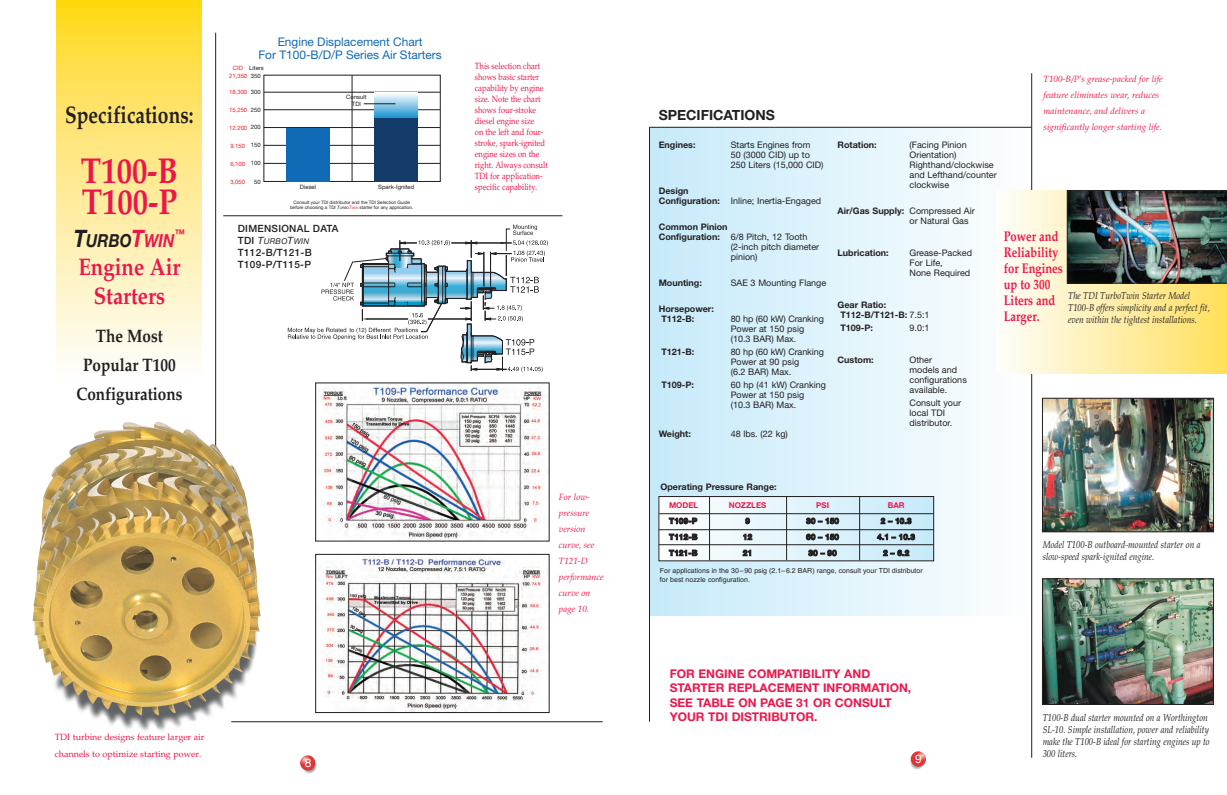
<style>
.page{position:relative;width:1227px;height:795px;background:#fff}
.page>*{position:absolute;margin:0;border:0;box-sizing:border-box;transform-origin:0 0}
.t1{font:700 36px/31px "Palatino LT Std";color:#ed164b;scale:.85 1}
.t2{font:700 24px/29px "Palatino LT Std";color:#ed164b;text-align:center;scale:.85 1}
.t3{font:700 24px "Palatino LT Std";color:#231f20;scale:.8 1}
.t4{font:700 18px/29px "Palatino";color:#231f20;text-align:center;scale:.85 1}
.t5{font:italic 700 18px "Helvetica Neue LT Std";color:#231f20;scale:.85 1}
.t6{font:700 14px/16px "Palatino LT Std";color:#ed164b;scale:.8 1}
.t7{font:700 14px "Helvetica Neue";color:#231f20}
.t8{font:700 12px/14.4px "Helvetica Neue LT Std";color:#ed164b}
.t9{font:12px "Helvetica";color:#fff}
.t10{font:italic 700 12px "Helvetica Neue LT Std";color:#ed164b;scale:.85 1}
.t11{font:11.9px/12.2px "Helvetica Neue LT Std";color:#116ab5;text-align:center}
.t12{font:italic 10px/12px "Palatino LT Std";color:#231f20;scale:.85 1}
.t13{font:500 10px/12px "Helvetica Neue LT Std";letter-spacing:.03em;color:#231f20}
.t14{font:9px/10px "Helvetica Neue LT Std";color:#231f20}
.t15{font:9px/11px "Palatino LT Std";color:#ed164b;scale:.85 1}
.t16{font:700 9px/10px "Helvetica Neue LT Std";color:#231f20}
.t17{font:italic 9px/16px "Palatino";color:#ed164b}
.t18{font:9px/16px "Palatino LT Std";color:#ed164b}
.t19{font:italic 9px/16px "Palatino LT Std";color:#ed164b}
.t20{font:700 8px "Helvetica Neue LT Std";letter-spacing:.04em;color:#231f20}
.t21{font:700 8px "Helvetica Neue LT Std";color:#ed164b}
.t22{font:italic 8px "Helvetica Neue LT Std";letter-spacing:.03em;color:#231f20}
.t23{font:7px/8.4px "Helvetica";color:#231f20}
.t24{font:5.9px/7.1px "Helvetica Neue LT Std";color:#1f1d1d;text-align:center}
.t25{font:5.9px "Helvetica Neue LT Std";color:#ed1f26}
.t26{font:4.6px/5.5px "Helvetica Neue LT Std";color:#1f1d1d;text-align:center}
.s1{font-size:24px}
.s2{font-size:24px;color:#ed164b}
.s3{color:#ed164b}
.s4{color:#ed1f26}
.s5{font-style:italic}
.s6{font-style:italic;font-size:3.3px}
.s7{font-style:italic;color:#ed1f26}
.s8{font-style:italic;font-size:3.3px;color:#ed1f26}
.s9{font-weight:500;font-style:normal;font-size:10px}
.s10{font-size:10px}
.s11{font-weight:700}
.s12{font-weight:400}
</style>
<div class="page">
<img style="left:32px;top:0;width:1194px;height:774px">
<h2 class="t3" style="left:65px;top:105px;width:162px">Specifications:</h2>
<h1 class="t1" style="left:81px;top:159px;width:116px">T100-B<br>T100-P</h1>
<h3 class="t5" style="left:74px;top:234px;width:120px"><span class="s1">T</span>URBO<span class="s2">T</span><span class="s3">WIN</span></h3>
<h3 class="t10" style="left:175px;top:230px;width:13px">™</h3>
<h2 class="t2" style="left:78px;top:255px;width:121px">Engine Air<br>Starters</h2>
<h3 class="t4" style="left:76px;top:323px;width:126px">The Most<br>Popular T100<br>Configurations</h3>
<p class="t18" style="left:55px;top:730px;width:151px">TDI turbine designs feature larger air channels to optimize starting power.</p>
<h3 class="t11" style="left:258px;top:37px;width:185px">Engine Displacement Chart<br>For T100-B/D/P Series Air Starters</h3>
<p class="t24" style="left:233px;top:64px;width:32px"><span class="s4">CID</span> Liters</p>
<p class="t25" style="left:229px;top:74px;width:20px">21,350</p>
<p class="t25" style="left:229px;top:90px;width:20px">18,300</p>
<p class="t25" style="left:229px;top:108px;width:20px">15,250</p>
<p class="t25" style="left:229px;top:125px;width:20px">12.200</p>
<p class="t24" style="left:251px;top:73px;width:11px">350</p>
<p class="t24" style="left:251px;top:89px;width:11px">300</p>
<p class="t24" style="left:251px;top:106px;width:11px">250</p>
<p class="t24" style="left:251px;top:142px;width:11px">150</p>
<p class="t24" style="left:251px;top:160px;width:11px">100</p>
<p class="t24" style="left:251px;top:124px;width:11px">200</p>
<p class="t25" style="left:230px;top:143px;width:16px">9.150</p>
<p class="t25" style="left:230px;top:161px;width:16px">6,100</p>
<p class="t25" style="left:230px;top:180px;width:16px">3,050</p>
<p class="t24" style="left:254px;top:179px;width:8px">50</p>
<p class="t24" style="left:346px;top:94px;width:22px">Consult<br>TDI</p>
<p class="t24" style="left:300px;top:184px;width:18px">Diesel</p>
<p class="t24" style="left:378px;top:184px;width:38px">Spark-Ignited</p>
<p class="t26" style="left:290px;top:199px;width:125px">Consult your TDI distributor and the TDI Selection Guide before choosing a TDI <span class="s5">T</span><span class="s6">URBO</span><span class="s7">T</span><span class="s8">WIN</span> starter for any application.</p>
<p class="t13" style="left:238px;top:223px;width:102px">DIMENSIONAL DATA</p>
<p class="t22" style="left:238px;top:238px;width:73px"><span class="s9">TDI</span> <span class="s10">T</span>URBO<span class="s10">T</span>WIN</p>
<p class="t13" style="left:238px;top:247px;width:75px">T112-B/T121-B<br>T109-P/T115-P</p>
<p class="t15" style="left:475px;top:62px;width:87px">This selection chart shows basic starter capability by engine size. Note the chart shows four-stroke diesel engine size<br>on the left and four&shy;stroke, spark-ignited engine sizes on the right. Always consult<br>TDI for application&shy;specific capability.</p>
<p class="t19" style="left:559px;top:490px;width:46px">For low&shy;pressure version curve, see<br>T121-D performance curve on page 10.</p>
<h3 class="t7" style="left:658px;top:106px;width:118px">SPECIFICATIONS</h3>
<p class="t16" style="left:658px;top:140px;width:38px">Engines:</p>
<p class="t14" style="left:730px;top:140px;width:94px">Starts Engines from<br>50 (3000 CID) up to<br>250 Liters (15,000 CID)</p>
<p class="t14" style="left:658px;top:186px;width:164px"><span class="s11">Design<br>Configuration:</span> Inline; Inertia-Engaged</p>
<p class="t16" style="left:658px;top:222px;width:70px">Common Pinion</p>
<p class="t14" style="left:658px;top:232px;width:150px"><span class="s11">Configuration:</span> 6/8 Pitch, 12 Tooth</p>
<p class="t14" style="left:730px;top:242px;width:90px">(2-inch pitch diameter</p>
<p class="t14" style="left:730px;top:252px;width:28px">pinion)</p>
<p class="t16" style="left:658px;top:278px;width:45px">Mounting:</p>
<p class="t14" style="left:730px;top:278px;width:97px">SAE 3 Mounting Flange</p>
<p class="t16" style="left:661px;top:304px;width:54px;text-indent:-3px">Horsepower:<br>T112-B:</p>
<p class="t14" style="left:730px;top:314px;width:95px">80 hp (60 kW) Cranking<br>Power at 150 psig (10.3 BAR) Max.</p>
<p class="t16" style="left:661px;top:347px;width:35px">T121-B:</p>
<p class="t14" style="left:730px;top:347px;width:95px">80 hp (60 kW) Cranking<br>Power at 90 psig<br>(6.2 BAR) Max.</p>
<p class="t16" style="left:661px;top:380px;width:34px">T109-P:</p>
<p class="t14" style="left:730px;top:380px;width:97px">60 hp (41 kW) Cranking<br>Power at 150 psig (10.3 BAR) Max.</p>
<p class="t16" style="left:658px;top:429px;width:34px">Weight:</p>
<p class="t14" style="left:730px;top:429px;width:59px">48 lbs. (22 kg)</p>
<p class="t17" style="left:1043px;top:72px;width:121px">T100-B/P’s grease-packed for life feature eliminates wear, reduces maintenance, and delivers a significantly longer starting life.</p>
<p class="t16" style="left:837px;top:140px;width:41px">Rotation:</p>
<p class="t14" style="left:909px;top:140px;width:89px">(Facing Pinion<br>Orientation)<br>Righthand/clockwise and Lefthand/counter clockwise</p>
<p class="t14" style="left:909px;top:206px;width:67px;text-indent:-72px"><span class="s11">Air/Gas Supply:</span> Compressed Air or Natural Gas</p>
<p class="t16" style="left:837px;top:248px;width:53px">Lubrication:</p>
<p class="t14" style="left:909px;top:248px;width:64px">Grease-Packed<br>For Life,<br>None Required</p>
<p class="t16" style="left:840px;top:300px;width:91px;text-indent:-3px">Gear Ratio:<br>T112-B/T121-B: <span class="s12">7.5:1</span></p>
<p class="t16" style="left:840px;top:323px;width:34px">T109-P:</p>
<p class="t14" style="left:909px;top:323px;width:22px">9.0:1</p>
<p class="t16" style="left:837px;top:355px;width:38px">Custom:</p>
<p class="t14" style="left:909px;top:355px;width:59px">Other<br>models and configurations available.</p>
<p class="t14" style="left:909px;top:398px;width:53px">Consult your local TDI distributor.</p>
<h3 class="t6" style="left:1003px;top:230px;width:75px">Power and<br>Reliability for Engines up to 300<br>Liters and<br>Larger.</h3>
<p class="t12" style="left:1068px;top:291px;width:168px">The TDI TurboTwin Starter Model<br>T100-B offers simplicity and a perfect fit, even within the tightest installations.</p>
<p class="t16" style="left:660px;top:483px;width:118px">Operating Pressure Range:</p>
<p class="t21" style="left:669px;top:502px;width:31px">MODEL</p>
<p class="t21" style="left:728px;top:502px;width:39px">NOZZLES</p>
<p class="t21" style="left:816px;top:502px;width:14px">PSI</p>
<p class="t21" style="left:887px;top:502px;width:18px">BAR</p>
<p class="t20" style="left:669px;top:518px;width:30px">T109-P</p>
<p class="t20" style="left:745px;top:518px;width:6px">9</p>
<p class="t20" style="left:806px;top:518px;width:34px">30 – 150</p>
<p class="t20" style="left:880px;top:518px;width:32px">2 – 10.3</p>
<p class="t20" style="left:669px;top:534px;width:30px">T112-B</p>
<p class="t20" style="left:743px;top:534px;width:11px">12</p>
<p class="t20" style="left:806px;top:534px;width:34px">60 – 150</p>
<p class="t20" style="left:877px;top:534px;width:39px">4.1 – 10.3</p>
<p class="t20" style="left:669px;top:550px;width:30px">T121-B</p>
<p class="t20" style="left:743px;top:550px;width:11px">21</p>
<p class="t20" style="left:808px;top:550px;width:30px">30 – 90</p>
<p class="t20" style="left:883px;top:550px;width:27px">2 – 6.2</p>
<p class="t23" style="left:660px;top:567px;width:264px">For applications in the 30–90 psig (2.1–6.2 BAR) range, consult your TDI distributor for best nozzle configuration.</p>
<p class="t12" style="left:1042px;top:539px;width:187px">Model T100-B outboard-mounted starter on a slow-speed spark-ignited engine.</p>
<h3 class="t8" style="left:669px;top:667px;width:243px">FOR ENGINE COMPATIBILITY AND<br>STARTER REPLACEMENT INFORMATION,<br>SEE TABLE ON PAGE 31 OR CONSULT<br>YOUR TDI DISTRIBUTOR.</h3>
<h3 class="t9" style="left:305px;top:758px;width:8px">8</h3>
<h3 class="t9" style="left:915px;top:754px;width:8px">9</h3>
<p class="t12" style="left:1042px;top:712px;width:198px">T100-B dual starter mounted on a Worthington SL-10. Simple installation, power and reliability make the T100-B ideal for starting engines up to 300 liters.</p>
</div>
